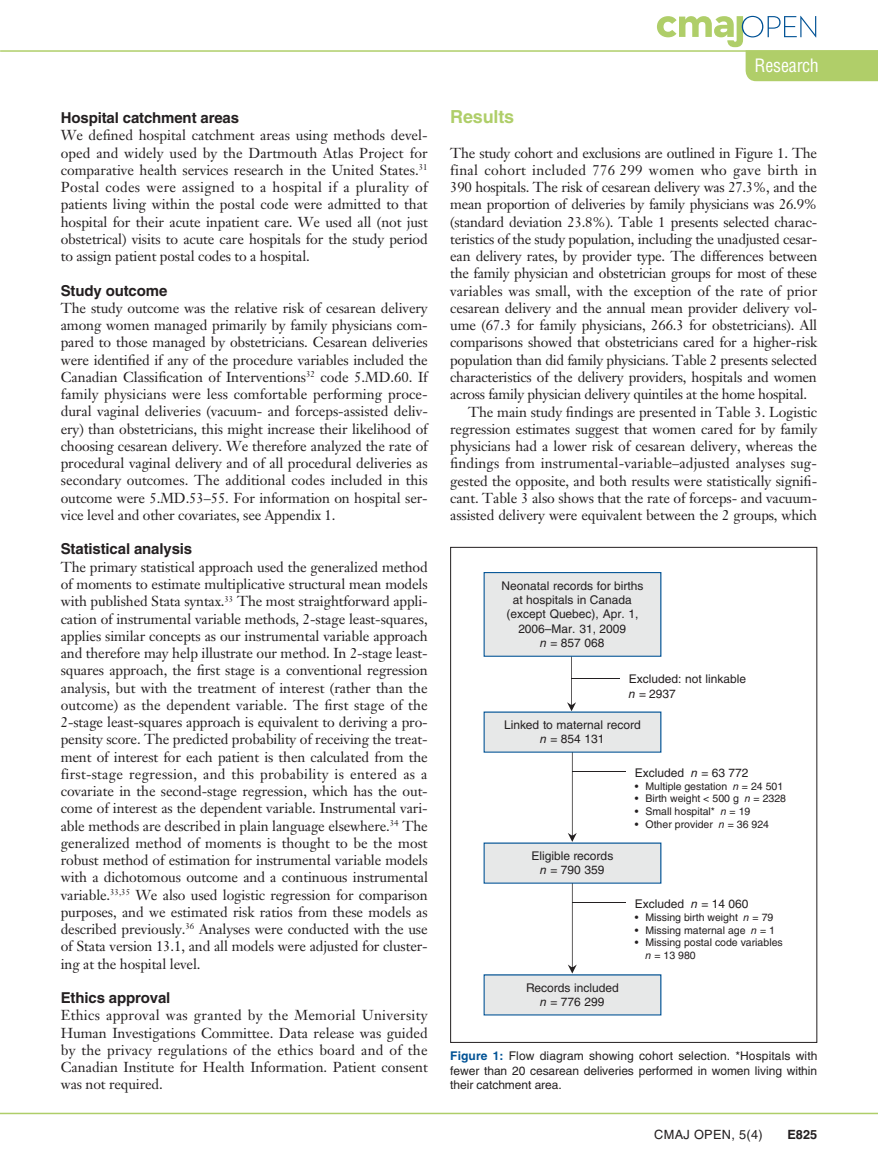
<style>
.page{position:relative;width:878px;height:1175px;background:#fff}
.page>*{position:absolute;margin:0;border:0;box-sizing:border-box;transform-origin:0 0}
.t1{font:condensed 18px "Helvetica LT Std";letter-spacing:-.01em;color:#fff}
.t2{font:700 18px "Helvetica LT Std";letter-spacing:-.01em;color:#afce69}
.t3{font:700 15px "Helvetica LT Std";letter-spacing:-.01em;color:#231f20}
.t4{font:14.25px/17.2px "Janson Text LT Std";letter-spacing:-.01em;color:#231f20;text-align:justify}
.t5{font:14.25px "Janson Text LT Std";letter-spacing:.01em;color:#231f20}
.t6{font:14.25px "Janson Text LT Std";letter-spacing:.02em;color:#231f20}
.t7{font:12.75px "Helvetica LT Std";letter-spacing:.025em;color:#231f20}
.t8{font:700 12.75px "Helvetica LT Std";color:#231f20}
.t9{font:12px/14.4px "Helvetica LT Std";color:#231f20;text-align:center}
.t10{font:10.5px/12.6px "Helvetica LT Std";color:#231f20}
.s1{font-style:italic}
.s2{font-weight:700;color:#005295}
</style>
<div class="page">
<hr style="left:0;top:1112px;width:878px;height:2px;background:#afce69">
<hr style="left:0;top:50px;width:878px;height:2px;background:#afce69">
<svg style="left:657px;top:16px;width:221px;height:65px"></svg>
<svg style="left:483px;top:572px;width:178px;height:443px"></svg>
<p class="t3" style="left:61px;top:109px;width:180px">Hospital catchment areas</p>
<p class="t4" style="left:61px;top:127px;width:368px">We defined hospital catchment areas using methods devel&shy;oped and widely used by the Dartmouth Atlas Project for comparative health services research in the United States.<sup>31<br></sup>Postal codes were assigned to a hospital if a plurality of patients living within the postal code were admitted to that hospital for their acute inpatient care. We used all (not just obstetrical) visits to acute care hospitals for the study period to assign patient postal codes to a hospital.</p>
<p class="t3" style="left:61px;top:281px;width:108px">Study outcome</p>
<p class="t4" style="left:61px;top:299px;width:368px">The study outcome was the relative risk of cesarean delivery among women managed primarily by family physicians com&shy;pared to those managed by obstetricians. Cesarean deliveries were identified if any of the procedure variables included the Canadian Classification of Interventions<sup>32</sup> code 5.MD.60. If family physicians were less comfortable performing proce&shy;dural vaginal deliveries (vacuum- and forceps-assisted deliv&shy;ery) than obstetricians, this might increase their likelihood of choosing cesarean delivery. We therefore analyzed the rate of procedural vaginal delivery and of all procedural deliveries as secondary outcomes. The additional codes included in this outcome were 5.MD.53–55. For information on hospital ser&shy;vice level and other covariates, see Appendix 1.</p>
<p class="t3" style="left:61px;top:540px;width:133px">Statistical analysis</p>
<p class="t4" style="left:61px;top:558px;width:369px">The primary statistical approach used the generalized method of moments to estimate multiplicative structural mean models with published Stata syntax.<sup>33</sup> The most straightforward appli&shy;cation of instrumental variable methods, 2-stage least-squares, applies similar concepts as our instrumental variable approach and therefore may help illustrate our method. In 2-stage least&shy;squares approach, the first stage is a conventional regression analysis, but with the treatment of interest (rather than the outcome) as the dependent variable. The first stage of the 2-stage least-squares approach is equivalent to deriving a pro&shy;pensity score. The predicted probability of receiving the treat&shy;ment of interest for each patient is then calculated from the first-stage regression, and this probability is entered as a covariate in the second-stage regression, which has the out&shy;come of interest as the dependent variable. Instrumental vari&shy;able methods are described in plain language elsewhere.<sup>34</sup> The generalized method of moments is thought to be the most robust method of estimation for instrumental variable models with a dichotomous outcome and a continuous instrumental variable.<sup>33,35</sup> We also used logistic regression for comparison purposes, and we estimated risk ratios from these models as described previously.<sup>36</sup> Analyses were conducted with the use of Stata version 13.1, and all models were adjusted for cluster&shy;ing at the hospital level.</p>
<p class="t3" style="left:61px;top:988px;width:111px">Ethics approval</p>
<p class="t4" style="left:61px;top:1006px;width:368px">Ethics approval was granted by the Memorial University Human Investigations Committee. Data release was guided by the privacy regulations of the ethics board and of the Canadian Institute for Health Information. Patient consent was not required.</p>
<p class="t1" style="left:754px;top:54px;width:66px">Research</p>
<p class="t2" style="left:450px;top:106px;width:65px">Results</p>
<p class="t4" style="left:450px;top:144px;width:368px">The study cohort and exclusions are outlined in Figure 1. The</p>
<p class="t6" style="left:450px;top:161px;width:368px">final cohort included 776 299 women who gave birth in</p>
<p class="t4" style="left:450px;top:178px;width:368px">390 hospitals. The risk of cesarean delivery was 27.3%, and the</p>
<p class="t4" style="left:450px;top:196px;width:368px">mean proportion of deliveries by family physicians was 26.9%</p>
<p class="t4" style="left:450px;top:213px;width:368px">(standard deviation 23.8%). Table 1 presents selected charac-</p>
<p class="t4" style="left:450px;top:230px;width:368px">teristics of the study population, including the unadjusted cesar-</p>
<p class="t4" style="left:450px;top:247px;width:368px">ean delivery rates, by provider type. The differences between</p>
<p class="t4" style="left:450px;top:265px;width:368px">the family physician and obstetrician groups for most of these</p>
<p class="t4" style="left:450px;top:282px;width:368px">variables was small, with the exception of the rate of prior</p>
<p class="t4" style="left:450px;top:299px;width:369px">cesarean delivery and the annual mean provider delivery vol-</p>
<p class="t4" style="left:450px;top:316px;width:368px">ume (67.3 for family physicians, 266.3 for obstetricians). All</p>
<p class="t4" style="left:450px;top:334px;width:368px">comparisons showed that obstetricians cared for a higher-risk</p>
<p class="t4" style="left:450px;top:351px;width:368px">population than did family physicians. Table 2 presents selected</p>
<p class="t4" style="left:450px;top:368px;width:368px">characteristics of the delivery providers, hospitals and women</p>
<p class="t4" style="left:450px;top:385px;width:358px">across family physician delivery quintiles at the home hospital.</p>
<p class="t4" style="left:468px;top:403px;width:350px">The main study findings are presented in Table 3. Logistic</p>
<p class="t4" style="left:450px;top:420px;width:368px">regression estimates suggest that women cared for by family</p>
<p class="t4" style="left:450px;top:437px;width:368px">physicians had a lower risk of cesarean delivery, whereas the</p>
<p class="t5" style="left:450px;top:454px;width:368px">findings from instrumental-variable–adjusted analyses sug-</p>
<p class="t4" style="left:450px;top:472px;width:368px">gested the opposite, and both results were statistically signifi-</p>
<p class="t4" style="left:450px;top:489px;width:368px">cant. Table 3 also shows that the rate of forceps- and vacuum-</p>
<p class="t4" style="left:450px;top:506px;width:368px">assisted delivery were equivalent between the 2 groups, which</p>
<p class="t9" style="left:501px;top:578px;width:144px">Neonatal records for births at hospitals in Canada (except Quebec), Apr. 1,<br>2006–Mar. 31, 2009<br><span class="s1">n</span> = 857 068</p>
<p class="t9" style="left:628px;top:671px;width:119px;text-align:left">Excluded: not linkable <span class="s1">n</span> = 2937</p>
<p class="t9" style="left:504px;top:717px;width:138px">Linked to maternal record <span class="s1">n</span> = 854 131</p>
<p class="t9" style="left:634px;top:765px;width:115px">Excluded <span class="s1">n</span> = 63 772</p>
<p class="t10" style="left:634px;top:779px;width:150px">• Multiple gestation <span class="s1">n</span> = 24 501</p>
<p class="t10" style="left:634px;top:792px;width:153px">• Birth weight &lt; 500 g <span class="s1">n</span> = 2328</p>
<p class="t10" style="left:634px;top:805px;width:117px">• Small hospital* <span class="s1">n</span> = 19</p>
<p class="t10" style="left:634px;top:817px;width:136px">• Other provider <span class="s1">n</span> = 36 924</p>
<p class="t9" style="left:531px;top:848px;width:84px">Eligible records <span class="s1">n</span> = 790 359</p>
<p class="t9" style="left:634px;top:896px;width:115px">Excluded <span class="s1">n</span> = 14 060</p>
<p class="t10" style="left:634px;top:911px;width:140px">• Missing birth weight <span class="s1">n</span> = 79</p>
<p class="t10" style="left:634px;top:923px;width:142px">• Missing maternal age <span class="s1">n</span> = 1</p>
<p class="t10" style="left:645px;top:936px;width:139px;text-indent:-11px">• Missing postal code variables <span class="s1">n</span> =13980</p>
<p class="t9" style="left:526px;top:980px;width:94px">Records included <span class="s1">n</span> = 776 299</p>
<p class="t9" style="left:450px;top:1049px;width:369px;text-align:justify"><span class="s2">Figure 1:</span> Flow diagram showing cohort selection. *Hospitals with fewer than 20 cesarean deliveries performed in women living within their catchment area.</p>
<p class="t7" style="left:654px;top:1127px;width:110px">CMAJ OPEN, 5(4)</p>
<p class="t8" style="left:787px;top:1126px;width:31px">E825</p>
</div>
